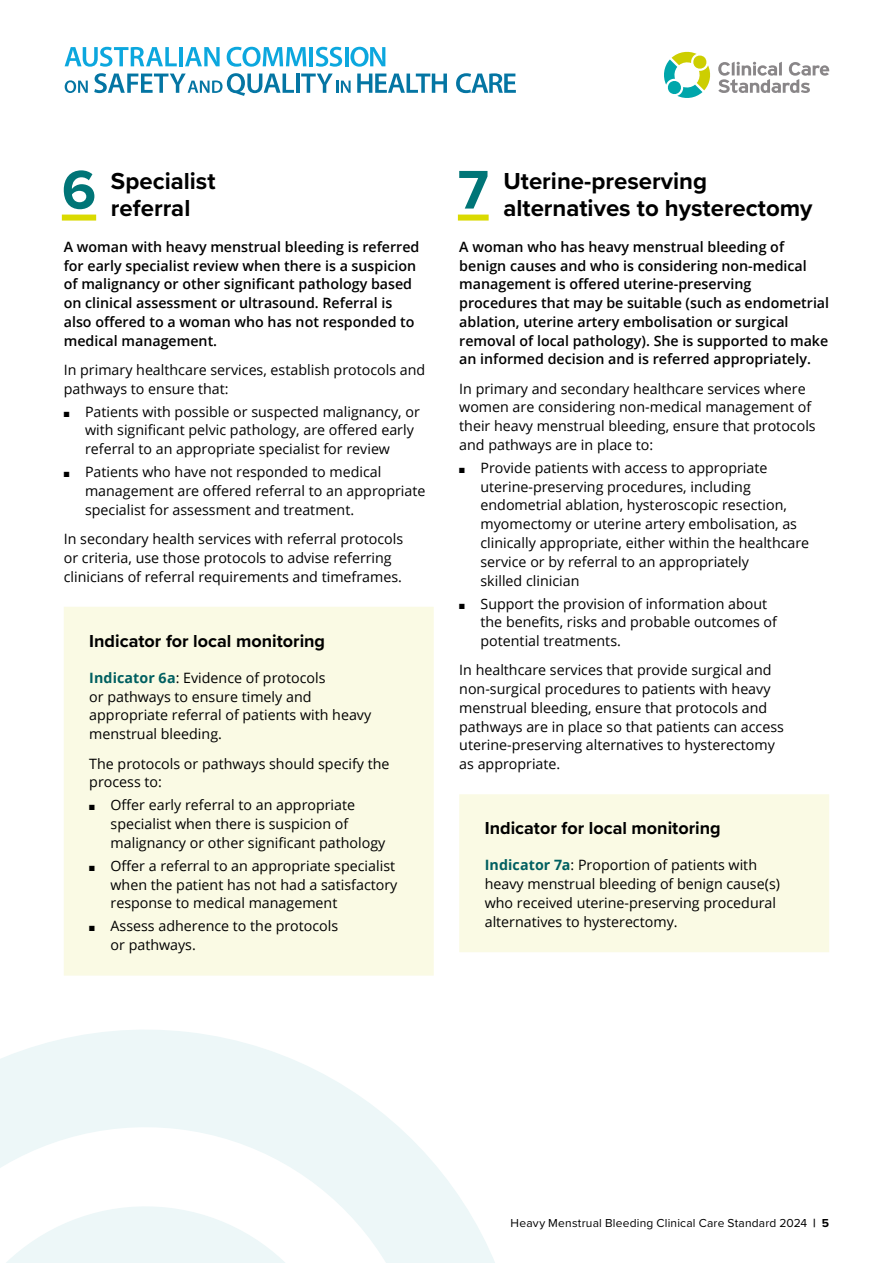
<style>
.page{position:relative;width:893px;height:1263px;background:#fff}
.page>*{position:absolute;margin:0;border:0;box-sizing:border-box;transform-origin:0 0}
.Heading_2__drop_cap_number{font:700 56.4px "Proxima Nova";color:#007577}
.Heading_2__drop_cap_number-2{font:700 24px/27px "Proxima Nova";color:#000}
.Heading_3{font:700 18px "Proxima Nova";color:#000}
.Bullet{font:14.25px/18.8px "Open Sans";color:#000}
.Normal_Semibold{font:600 14.25px/18.8px "Open Sans";color:#000}
.Normal_Before_Bullet{font:14.25px/18.8px "Open Sans";color:#000}
.Normal__Indicator{font:14.25px/18.8px "Open Sans";color:#000}
.Bullet_Last{font:14.25px/18.8px "Open Sans";color:#000}
.t1{font:12px "Proxima Nova";letter-spacing:.015em;color:#000}
.s1{font-weight:700;color:#005f60}
.s2{font-weight:700}
</style>
<div class="page">
<svg style="left:718px;top:62px;width:111px;height:31px"></svg>
<svg style="left:664px;top:51px;width:47px;height:47px"></svg>
<svg style="left:65px;top:47px;width:112px;height:20px"></svg>
<hr style="left:179px;top:47px;width:4px;height:19px;background:#0ca7de">
<svg style="left:185px;top:47px;width:35px;height:19px"></svg>
<svg style="left:227px;top:47px;width:79px;height:20px"></svg>
<hr style="left:310px;top:47px;width:3px;height:19px;background:#0ca7de">
<svg style="left:316px;top:47px;width:26px;height:20px"></svg>
<hr style="left:345px;top:47px;width:3px;height:19px;background:#0ca7de">
<svg style="left:350px;top:47px;width:35px;height:20px"></svg>
<svg style="left:65px;top:80px;width:23px;height:13px"></svg>
<svg style="left:94px;top:73px;width:200px;height:23px"></svg>
<hr style="left:296px;top:74px;width:3px;height:19px;background:#0475a3">
<svg style="left:301px;top:74px;width:50px;height:19px"></svg>
<svg style="left:357px;top:74px;width:90px;height:19px"></svg>
<svg style="left:456px;top:73px;width:60px;height:20px"></svg>
<svg style="left:0;top:1030px;width:495px;height:233px;fill:#edf7f8"></svg>
<svg style="left:0;top:1195px;width:359px;height:68px"></svg>
<div style="left:62px;top:215px;width:34px;height:6px;background:#dada00"></div>
<div style="left:64px;top:607px;width:370px;height:368px;background:#fafae4"></div>
<div style="left:458px;top:215px;width:31px;height:6px;background:#dada00"></div>
<div style="left:459px;top:794px;width:370px;height:158px;background:#fafae4"></div>
<h2 class="Heading_2__drop_cap_number" style="left:62px;top:148px;width:36px">6</h2>
<h2 class="Heading_2__drop_cap_number-2" style="left:111px;top:167px;width:106px">Specialist referral</h2>
<p class="Normal_Semibold" style="left:64px;top:237px;width:357px">A woman with heavy menstrual bleeding is referred for early specialist review when there is a suspicion of malignancy or other significant pathology based on clinical assessment or ultrasound. Referral is also offered to a woman who has not responded to medical management.</p>
<p class="Normal_Before_Bullet" style="left:64px;top:360px;width:363px">In primary healthcare services, establish protocols and pathways to ensure that:</p>
<p class="Bullet" style="left:85px;top:402px;width:336px;text-indent:-21px">■ Patients with possible or suspected malignancy, or with significant pelvic pathology, are offered early referral to an appropriate specialist for review</p>
<p class="Bullet_Last" style="left:85px;top:462px;width:342px;text-indent:-21px">■ Patients who have not responded to medical management are offered referral to an appropriate specialist for assessment and treatment.</p>
<p class="Bullet" style="left:64px;top:529px;width:341px">In secondary health services with referral protocols or criteria, use those protocols to advise referring clinicians of referral requirements and timeframes.</p>
<h3 class="Heading_3" style="left:89px;top:627px;width:237px">Indicator for local monitoring</h3>
<p class="Normal__Indicator" style="left:89px;top:668px;width:283px"><span class="s1">Indicator 6a</span>: Evidence of protocols<br>or pathways to ensure timely and appropriate referral of patients with heavy menstrual bleeding.</p>
<p class="Normal_Before_Bullet" style="left:89px;top:754px;width:302px">The protocols or pathways should specify the process to:</p>
<p class="Bullet" style="left:111px;top:795px;width:276px;text-indent:-21px">■ Offer early referral to an appropriate specialist when there is suspicion of malignancy or other significant pathology</p>
<p class="Bullet" style="left:111px;top:856px;width:288px;text-indent:-21px">■ Offer a referral to an appropriate specialist when the patient has not had a satisfactory response to medical management</p>
<p class="Bullet" style="left:111px;top:916px;width:229px;text-indent:-21px">■ Assess adherence to the protocols or pathways.</p>
<h2 class="Heading_2__drop_cap_number" style="left:458px;top:148px;width:32px">7</h2>
<h2 class="Heading_2__drop_cap_number-2" style="left:503px;top:167px;width:311px">Uterine‑preserving alternatives to hysterectomy</h2>
<p class="Normal_Semibold" style="left:459px;top:237px;width:371px">A woman who has heavy menstrual bleeding of benign causes and who is considering non‑medical management is offered uterine‑preserving procedures that may be suitable (such as endometrial ablation, uterine artery embolisation or surgical removal of local pathology). She is supported to make an informed decision and is referred appropriately.</p>
<p class="Normal_Before_Bullet" style="left:459px;top:379px;width:358px">In primary and secondary healthcare services where women are considering non‑medical management of their heavy menstrual bleeding, ensure that protocols and pathways are in place to:</p>
<p class="Bullet" style="left:480px;top:458px;width:330px;text-indent:-21px">■ Provide patients with access to appropriate uterine‑preserving procedures, including endometrial ablation, hysteroscopic resection, myomectomy or uterine artery embolisation, as clinically appropriate, either within the healthcare service or by referral to an appropriately<br>skilled clinician</p>
<p class="Bullet_Last" style="left:480px;top:594px;width:298px;text-indent:-21px">■ Support the provision of information about the benefits, risks and probable outcomes of potential treatments.</p>
<p class="Bullet" style="left:459px;top:660px;width:326px">In healthcare services that provide surgical and non‑surgical procedures to patients with heavy menstrual bleeding, ensure that protocols and pathways are in place so that patients can access uterine‑preserving alternatives to hysterectomy as appropriate.</p>
<h3 class="Heading_3" style="left:485px;top:815px;width:237px">Indicator for local monitoring</h3>
<p class="Normal__Indicator" style="left:485px;top:855px;width:297px"><span class="s1">Indicator 7a</span>: Proportion of patients with heavy menstrual bleeding of benign cause(s) who received uterine‑preserving procedural alternatives to hysterectomy.</p>
<p class="t1" style="left:511px;top:1214px;width:320px">Heavy Menstrual Bleeding Clinical Care Standard 2024 <span class="s2">| 5</span></p>
</div>
